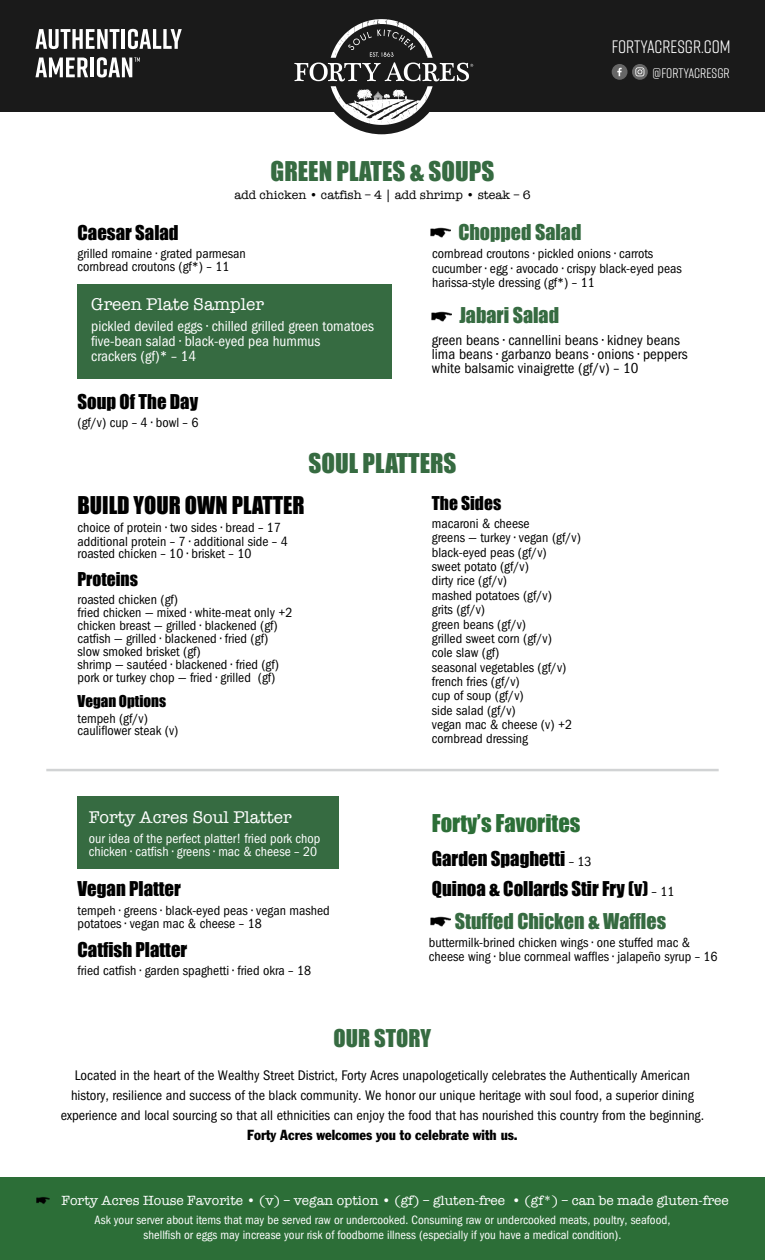
<style>
.page{position:relative;width:765px;height:1260px;background:#fff}
.page>*{position:absolute;margin:0;border:0;box-sizing:border-box;transform-origin:0 0}
.t1{font:25px "Impact";color:#366b41}
.t2{font:22.5px "Impact";color:#000}
.t3{font:22.5px "Impact";color:#2c6e37}
.t4{font:22.5px "Impact";color:#366b41}
.t5{font:20px "Impact";color:#366b41}
.t6{font:18.75px/30.6px "Impact";color:#000}
.t7{font:18px "Rift";color:#fff}
.t8{font:17.5px "American Typewriter";color:#fff}
.t9{font:17.5px "Impact";color:#000}
.t10{font:condensed 15px/14.2px "Franklin Gothic LT";color:#000}
.t11{font:condensed 15px/14.6px "Franklin Gothic LT";color:#fff}
.t12{font:15px "Impact";color:#000}
.t13{font:condensed 14.38px/20px "Franklin Gothic LT";color:#000;text-align:center}
.t14{font:condensed 14.38px "Franklin Gothic LT";color:#000}
.t15{font:condensed 13.75px/14.4px "Franklin Gothic LT";color:#000}
.t16{font:13.75px "American Typewriter";color:#fff}
.t17{font:condensed 13.75px/13.1px "Franklin Gothic LT";color:#fff}
.t18{font:13.75px "Rift";color:#fff}
.t19{font:condensed 12.5px/15px "Franklin Gothic LT";color:#fff;text-align:center}
.t20{font:12.5px "American Typewriter";color:#000}
.s1{font-family:"Franklin Gothic LT";font-stretch:condensed;font-size:13.75px}
</style>
<div class="page">
<div style="left:0;top:1178px;width:765px;height:82px;background:#2c6e37"></div>
<div style="left:0;top:0;width:765px;height:111px;background:#1a1a1a"></div>
<svg style="left:35px;top:29px;width:84px;height:20px"></svg>
<hr style="left:122px;top:29px;width:3px;height:20px;background:#fff">
<svg style="left:128px;top:29px;width:54px;height:20px"></svg>
<svg style="left:35px;top:58px;width:53px;height:19px"></svg>
<hr style="left:91px;top:58px;width:3px;height:19px;background:#fff">
<svg style="left:97px;top:57px;width:43px;height:21px"></svg>
<div style="left:612px;top:64px;width:16px;height:16px;background:#666;border-radius:50%"></div>
<svg style="left:617px;top:68px;width:5px;height:8px"></svg>
<svg style="left:632px;top:64px;width:16px;height:16px"></svg>
<svg style="left:635px;top:67px;width:9px;height:9px"></svg>
<div style="left:78px;top:284px;width:314px;height:94px;background:#366b41"></div>
<img style="left:431px;top:227px;width:20px;height:11px">
<img style="left:432px;top:311px;width:20px;height:11px">
<div style="left:78px;top:797px;width:261px;height:72px;background:#366b41"></div>
<hr style="left:46px;top:769px;width:673px;height:2px;background:#d1d3d4">
<img style="left:36px;top:1197px;width:14px;height:7px">
<img style="left:430px;top:916px;width:20px;height:11px">
<div style="left:319px;top:10px;width:125px;height:124px;background:#1a1a1a;border-radius:50%"></div>
<svg style="left:294px;top:19px;width:179px;height:106px"></svg>
<h1 class="t1" style="left:271px;top:152px;width:225px">GREEN PLATES &amp; SOUPS</h1>
<p class="t20" style="left:234px;top:185px;width:298px">add chicken • catfish – 4 | add shrimp • steak – 6</p>
<h3 class="t7" style="left:612px;top:34px;width:120px">FORTYACRESGR.COM</h3>
<p class="t18" style="left:653px;top:63px;width:79px">@FORTYACRESGR</p>
<h3 class="t6" style="left:78px;top:217px;width:103px">Caesar Salad</h3>
<p class="t15" style="left:78px;top:247px;width:170px;line-height:13.1px">grilled romaine • grated parmesan cornbread croutons (gf*) – 11</p>
<p class="t8" style="left:91px;top:291px;width:174px">Green Plate Sampler</p>
<p class="t11" style="left:91px;top:319px;width:284px">pickled deviled eggs • chilled grilled green tomatoes five-bean salad • black-eyed pea hummus<br>crackers (gf)* – 14</p>
<h3 class="t6" style="left:78px;top:386px;width:122px">Soup Of The Day</h3>
<p class="t15" style="left:78px;top:416px;width:123px">(gf/v) cup – 4 • bowl – 6</p>
<h3 class="t5" style="left:458px;top:216px;width:125px">Chopped Salad</h3>
<p class="t15" style="left:432px;top:247px;width:251px">cornbread croutons • pickled onions • carrots cucumber • egg • avocado • crispy black-eyed peas harissa-style dressing (gf*) – 11</p>
<h3 class="t5" style="left:459px;top:300px;width:101px">Jabari Salad</h3>
<p class="t10" style="left:432px;top:333px;width:257px">green beans • cannellini beans • kidney beans lima beans • garbanzo beans • onions • peppers white balsamic vinaigrette (gf/v) – 10</p>
<h1 class="t1" style="left:309px;top:444px;width:150px">SOUL PLATTERS</h1>
<h2 class="t2" style="left:78px;top:488px;width:229px">BUILD YOUR OWN PLATTER</h2>
<p class="t15" style="left:78px;top:522px;width:212px;line-height:12.8px">choice of protein • two sides • bread – 17 additional protein – 7 • additional side – 4 roasted chicken – 10 • brisket – 10</p>
<p class="t9" style="left:78px;top:565px;width:62px">Proteins</p>
<p class="t15" style="left:78px;top:593px;width:216px;line-height:13.1px">roasted chicken (gf)<br>fried chicken — mixed • white-meat only +2 chicken breast — grilled • blackened (gf) catfish — grilled • blackened • fried (gf) slow smoked brisket (gf)<br>shrimp — sautéed • blackened • fried (gf) pork or turkey chop — fried • grilled (gf)</p>
<p class="t12" style="left:78px;top:690px;width:90px">Vegan Options</p>
<p class="t15" style="left:78px;top:712px;width:103px;line-height:12.5px">tempeh (gf/v) cauliflower steak (v)</p>
<p class="t8" style="left:89px;top:804px;width:204px">Forty Acres Soul Platter</p>
<p class="t17" style="left:89px;top:832px;width:233px">our idea of the perfect platter! fried pork chop chicken • catfish • greens • mac &amp; cheese – 20</p>
<h3 class="t6" style="left:78px;top:873px;width:105px">Vegan Platter</h3>
<p class="t15" style="left:78px;top:904px;width:254px;line-height:13.1px">tempeh • greens • black-eyed peas • vegan mashed potatoes • vegan mac &amp; cheese – 18</p>
<h3 class="t6" style="left:78px;top:934px;width:111px">Catfish Platter</h3>
<p class="t15" style="left:78px;top:964px;width:235px">fried catfish • garden spaghetti • fried okra – 18</p>
<p class="t9" style="left:432px;top:489px;width:71px">The Sides</p>
<p class="t15" style="left:432px;top:516px;width:151px">macaroni &amp; cheese<br>greens — turkey • vegan (gf/v) black-eyed peas (gf/v)<br>sweet potato (gf/v)<br>dirty rice (gf/v)<br>mashed potatoes (gf/v)<br>grits (gf/v)<br>green beans (gf/v)<br>grilled sweet corn (gf/v)<br>cole slaw (gf)<br>seasonal vegetables (gf/v) french fries (gf/v)<br>cup of soup (gf/v)<br>side salad (gf/v)<br>vegan mac &amp; cheese (v) +2 cornbread dressing</p>
<h2 class="t3" style="left:432px;top:805px;width:150px">Forty’s Favorites</h2>
<h3 class="t6" style="left:432px;top:843px;width:244px">Garden Spaghetti <span class="s1">– 13<br></span>Quinoa &amp; Collards Stir Fry (v) <span class="s1">– 11</span></h3>
<h3 class="t5" style="left:455px;top:905px;width:213px">Stuffed Chicken &amp; Waffles</h3>
<p class="t15" style="left:429px;top:936px;width:290px;line-height:13.8px">buttermilk-brined chicken wings • one stuffed mac &amp; cheese wing • blue cornmeal waffles • jalapeño syrup – 16</p>
<h2 class="t4" style="left:334px;top:1020px;width:99px">OUR STORY</h2>
<p class="t13" style="left:61px;top:1065px;width:645px">Located in the heart of the Wealthy Street District, Forty Acres unapologetically celebrates the Authentically American history, resilience and success of the black community. We honor our unique heritage with soul food, a superior dining experience and local sourcing so that all ethnicities can enjoy the food that has nourished this country from the beginning.</p>
<p class="t14" style="left:247px;top:1126px;width:272px">Forty Acres welcomes you to celebrate with us.</p>
<p class="t16" style="left:62px;top:1190px;width:669px">Forty Acres House Favorite • (v) – vegan option • (gf) – gluten-free • (gf*) – can be made gluten-free</p>
<p class="t19" style="left:95px;top:1213px;width:577px">Ask your server about items that may be served raw or undercooked. Consuming raw or undercooked meats, poultry, seafood, shellfish or eggs may increase your risk of foodborne illness (especially if you have a medical condition).</p>
</div>
